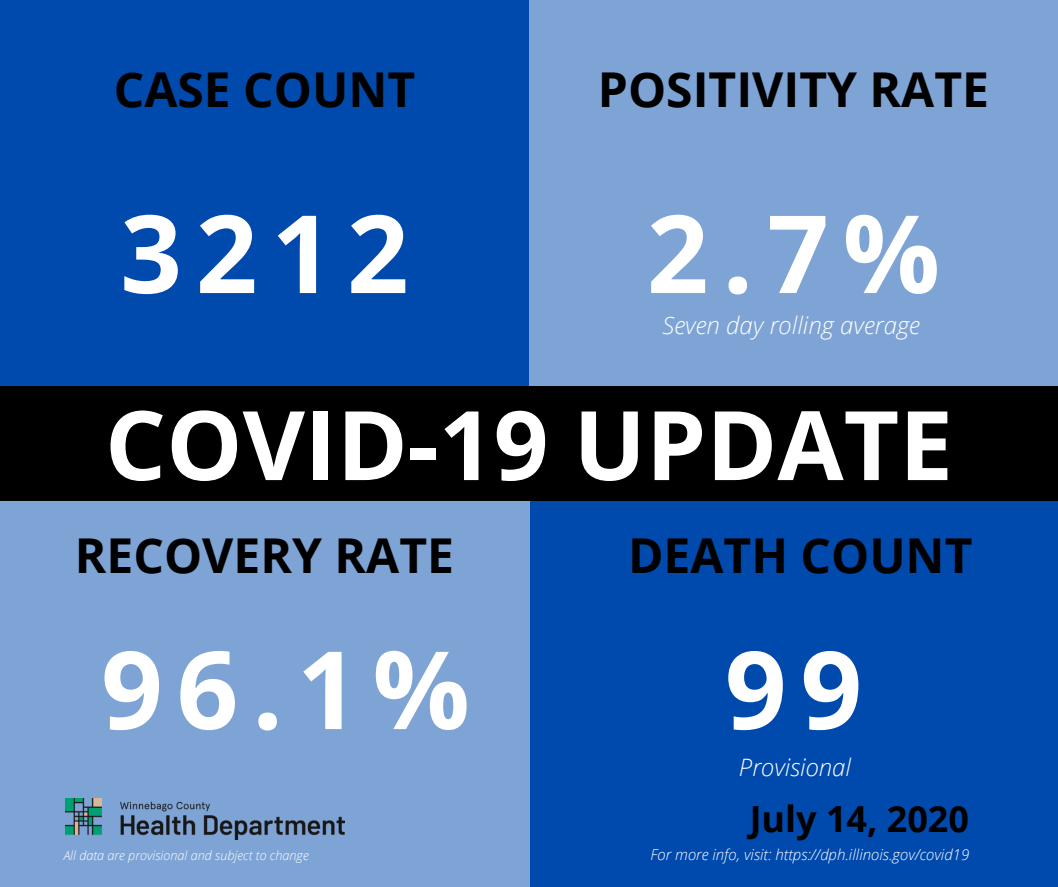
<style>
.page{position:relative;width:1058px;height:887px;background:#fff}
.page>*{position:absolute;margin:0;border:0;box-sizing:border-box;transform-origin:0 0}
.t1{font:700 108.15px "Open Sans";letter-spacing:.13em;color:#fff}
.t2{font:700 96px "Open Sans";color:#fff}
.t3{font:700 48px "Open Sans";color:#000}
.t4{font:700 36px "Open Sans";color:#000}
.t5{font:italic 300 24px "Open Sans";color:#fff}
.t6{font:italic 300 15px "Open Sans";color:#fff}
.t7{font:italic 300 12.75px "Open Sans";color:#fff}
</style>
<div class="page">
<div style="left:0;top:0;width:1058px;height:886px;background:#004aad"></div>
<div style="left:0;top:443px;width:529px;height:443px;background:#7ea3d5"></div>
<div style="left:529px;top:0;width:529px;height:444px;background:#7ea3d5"></div>
<img style="left:66px;top:798px;width:279px;height:41px">
<div style="left:0;top:386px;width:1058px;height:115px;background:#000"></div>
<h3 class="t3" style="left:114px;top:56px;width:303px">CASE COUNT</h3>
<h3 class="t3" style="left:598px;top:56px;width:393px">POSITIVITY RATE</h3>
<h1 class="t1" style="left:120px;top:177px;width:290px">3212</h1>
<h1 class="t1" style="left:647px;top:177px;width:295px">2.7%</h1>
<h3 class="t5" style="left:662px;top:309px;width:259px">Seven day rolling average</h3>
<h2 class="t2" style="left:105px;top:377px;width:849px">COVID-19 UPDATE</h2>
<h3 class="t3" style="left:75px;top:522px;width:380px">RECOVERY RATE</h3>
<h3 class="t3" style="left:628px;top:522px;width:346px">DEATH COUNT</h3>
<h1 class="t1" style="left:101px;top:613px;width:370px">96.1%</h1>
<p class="t7" style="left:64px;top:846px;width:246px">All data are provisional and subject to change</p>
<h1 class="t1" style="left:724px;top:613px;width:139px">99</h1>
<h3 class="t5" style="left:739px;top:750px;width:114px">Provisional</h3>
<h3 class="t4" style="left:749px;top:793px;width:221px">July 14, 2020</h3>
<p class="t6" style="left:650px;top:843px;width:320px">For more info, visit: https://dph.illinois.gov/covid19</p>
</div>
